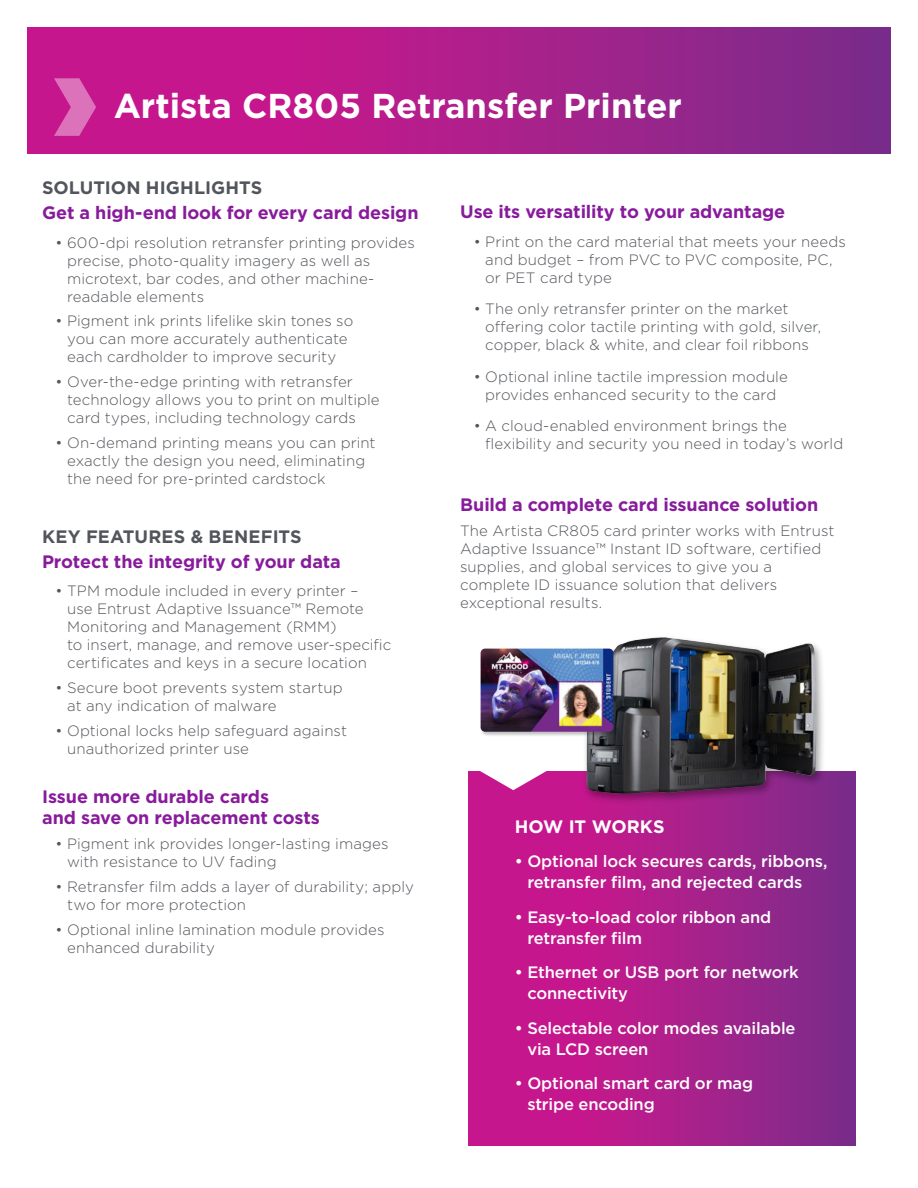
<style>
.page{position:relative;width:918px;height:1188px;background:#fff}
.page>*{position:absolute;margin:0;border:0;box-sizing:border-box;transform-origin:0 0}
.t1{font:700 34.5px "Gotham";color:#fff}
.t2{font:700 18px/21px "Gotham";letter-spacing:-.005em;color:#881b9c}
.t3{font:700 18px "Gotham";letter-spacing:.005em;color:#52555b}
.t4{font:700 18px "Gotham";color:#fff}
.t5{font:500 16.5px/21px "Gotham";letter-spacing:-.01em;color:#fff}
.t6{font:300 15px/18px "Gotham";letter-spacing:.005em;color:#52555b}
</style>
<div class="page">
<svg style="left:27px;top:27px;width:864px;height:126px;background:#aa1f8b"></svg>
<svg style="left:54px;top:78px;width:42px;height:58px;background:#d34ca7"></svg>
<svg style="left:469px;top:772px;width:387px;height:373px;background:#ab1e8b"></svg>
<div style="left:582px;top:634px;width:244px;height:171px;background:#000;opacity:.35"></div>
<img style="left:587px;top:637px;width:229px;height:157px">
<svg style="left:480px;top:771px;width:66px;height:19px"></svg>
<div style="left:480px;top:648px;width:138px;height:89px;background:#000;opacity:.25"></div>
<img style="left:481px;top:649px;width:132px;height:83px">
<h1 class="t1" style="left:114px;top:83px;width:570px">Artista CR805 Retransfer Printer</h1>
<p class="t3" style="left:42px;top:175px;width:222px">SOLUTION HIGHLIGHTS</p>
<p class="t2" style="left:42px;top:202px;width:378px">Get a high-end look for every card design</p>
<p class="t6" style="left:67px;top:233px;width:349px;text-indent:-12px">• 600-dpi resolution retransfer printing provides precise, photo-quality imagery as well as microtext, bar codes, and other machine&shy;readable elements</p>
<p class="t6" style="left:56px;top:312px;width:299px;text-align:center">• Pigment ink prints lifelike skin tones so you can more accurately authenticate each cardholder to improve security</p>
<p class="t6" style="left:67px;top:372px;width:314px;text-indent:-12px">• Over-the-edge printing with retransfer technology allows you to print on multiple card types, including technology cards</p>
<p class="t6" style="left:67px;top:433px;width:310px;text-indent:-12px">• On-demand printing means you can print exactly the design you need, eliminating the need for pre-printed cardstock</p>
<p class="t3" style="left:42px;top:525px;width:261px">KEY FEATURES &amp; BENEFITS</p>
<p class="t2" style="left:42px;top:551px;width:300px">Protect the integrity of your data</p>
<p class="t6" style="left:67px;top:582px;width:326px;text-indent:-12px">• TPM module included in every printer –<br>use Entrust Adaptive Issuance™ Remote Monitoring and Management (RMM)<br>to insert, manage, and remove user-specific certificates and keys in a secure location</p>
<p class="t6" style="left:67px;top:678px;width:277px;text-indent:-12px">• Secure boot prevents system startup at any indication of malware</p>
<p class="t6" style="left:67px;top:721px;width:282px;text-indent:-12px">• Optional locks help safeguard against unauthorized printer use</p>
<p class="t2" style="left:42px;top:786px;width:279px">Issue more durable cards<br>and save on replacement costs</p>
<p class="t6" style="left:67px;top:834px;width:323px;text-indent:-12px">• Pigment ink provides longer-lasting images with resistance to UV fading</p>
<p class="t6" style="left:67px;top:877px;width:348px;text-indent:-12px">• Retransfer film adds a layer of durability; apply two for more protection</p>
<p class="t6" style="left:67px;top:920px;width:319px;text-indent:-12px">• Optional inline lamination module provides enhanced durability</p>
<p class="t2" style="left:460px;top:201px;width:327px">Use its versatility to your advantage</p>
<p class="t6" style="left:485px;top:232px;width:362px;text-indent:-12px">• Print on the card material that meets your needs and budget – from PVC to PVC composite, PC, or PET card type</p>
<p class="t6" style="left:485px;top:300px;width:337px;text-indent:-12px">• The only retransfer printer on the market offering color tactile printing with gold, silver, copper, black &amp; white, and clear foil ribbons</p>
<p class="t6" style="left:474px;top:367px;width:316px;text-align:center">• Optional inline tactile impression module provides enhanced security to the card</p>
<p class="t6" style="left:485px;top:417px;width:359px;text-indent:-12px">• A cloud-enabled environment brings the flexibility and security you need in today’s world</p>
<p class="t2" style="left:460px;top:494px;width:360px">Build a complete card issuance solution</p>
<p class="t6" style="left:460px;top:522px;width:376px">The Artista CR805 card printer works with Entrust Adaptive Issuance™ Instant ID software, certified supplies, and global services to give you a complete ID issuance solution that delivers exceptional results.</p>
<p class="t4" style="left:515px;top:814px;width:151px">HOW IT WORKS</p>
<p class="t5" style="left:527px;top:851px;width:302px;text-indent:-13px">• Optional lock secures cards, ribbons, retransfer film, and rejected cards</p>
<p class="t5" style="left:527px;top:906px;width:245px;text-indent:-13px">• Easy-to-load color ribbon and retransfer film</p>
<p class="t5" style="left:527px;top:962px;width:273px;text-indent:-13px">• Ethernet or USB port for network connectivity</p>
<p class="t5" style="left:527px;top:1017px;width:270px;text-indent:-13px">• Selectable color modes available via LCD screen</p>
<p class="t5" style="left:527px;top:1073px;width:227px;text-indent:-13px">• Optional smart card or mag stripe encoding</p>
</div>
